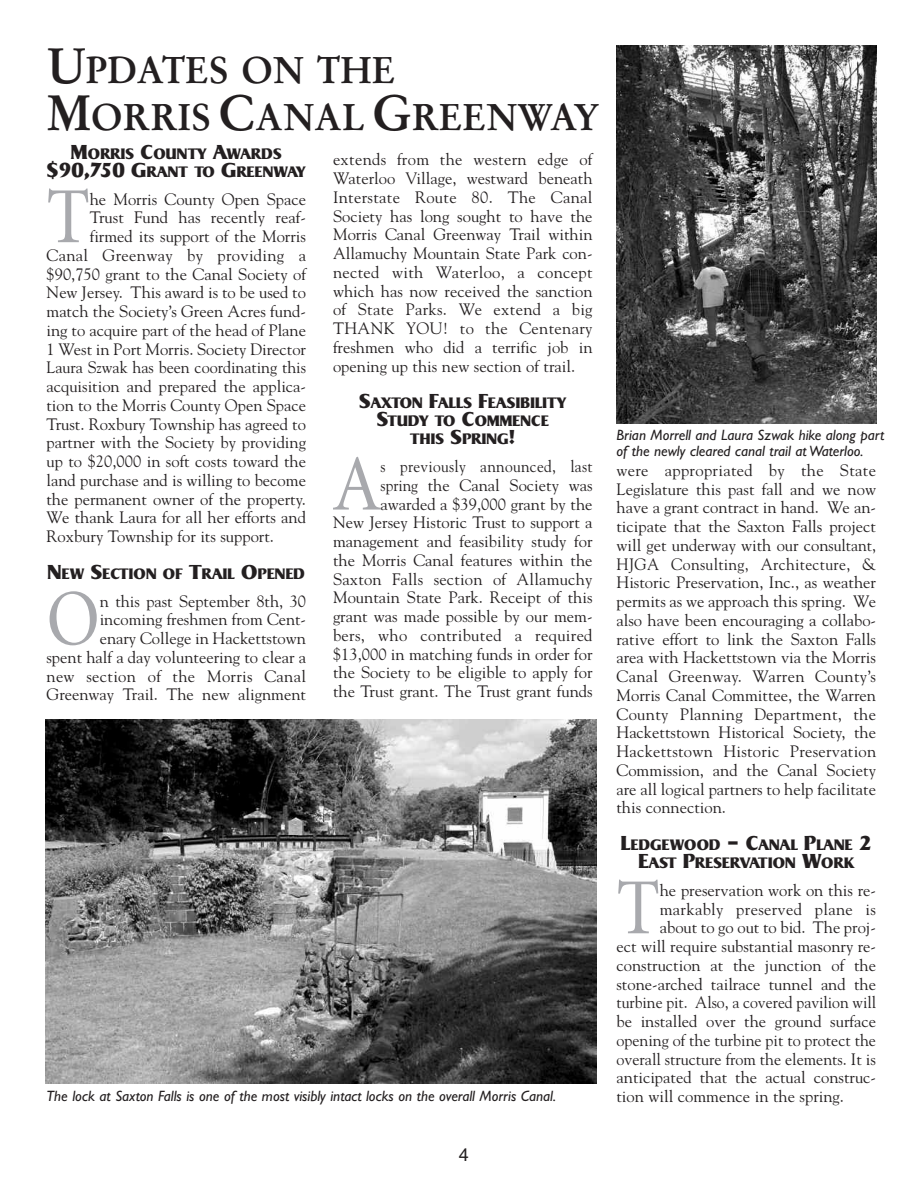
<style>
.page{position:relative;width:918px;height:1188px;background:#fff}
.page>*{position:absolute;margin:0;border:0;box-sizing:border-box;transform-origin:0 0}
.t1{font:79.5px "Minion";color:#a8a9ad;scale:.9 1}
.t2{font:79.5px "Minion";color:#a8a9ad;scale:.93 1}
.t3{font:700 37.2px/46.5px "Stempel Garamond";color:#231f20;scale:.95 1}
.t4{font:18px "Helvetica";color:#231f20}
.t5{font:16.5px/18.8px "Goudy";color:#231f20;text-align:justify}
.t6{font:16.5px/18.8px "Goudy";color:#231f20;text-align:right;scale:.93 1}
.t7{font:16.5px "Goudy";letter-spacing:.02em;color:#231f20}
.t8{font:16.5px "Goudy";color:#231f20;scale:.95 1}
.t9{font:italic 15px/16.5px "Gill Sans";color:#231f20}
.t10{font:14.7px/18px "Sanchion";letter-spacing:.02em;color:#231f20;text-align:center;scale:.95 1}
.s1{font-size:49.5px}
.s2{font-size:19.5px}
</style>
<div class="page">
<img style="left:45px;top:719px;width:551px;height:364px">
<img style="left:616px;top:46px;width:261px;height:377px">
<h2 class="t3" style="left:47px;top:51px;width:583px"><span class="s1">U</span>PDATES ON THE<br><span class="s1">M</span>ORRIS <span class="s1">C</span>ANAL <span class="s1">G</span>REENWAY</h2>
<p class="t10" style="left:47px;top:145px;width:274px"><span class="s2">M</span>ORRIS <span class="s2">C</span>OUNTY <span class="s2">A</span>WARDS <span class="s2">$90,750 G</span>RANT TO <span class="s2">G</span>REENWAY</p>
<h1 class="t1" style="left:46px;top:186px;width:50px">T</h1>
<p class="t5" style="left:90px;top:190px;width:218px">he Morris County Open Space</p>
<p class="t5" style="left:90px;top:208px;width:218px">Trust Fund has recently reaf-</p>
<p class="t5" style="left:90px;top:227px;width:218px">firmed its support of the Morris</p>
<p class="t7" style="left:46px;top:246px;width:261px">Canal Greenway by providing a</p>
<p class="t5" style="left:46px;top:265px;width:261px">$90,750 grant to the Canal Society of</p>
<p class="t5" style="left:46px;top:283px;width:261px">New Jersey. This award is to be used to</p>
<p class="t5" style="left:46px;top:302px;width:261px">match the Society’s Green Acres fund-</p>
<p class="t5" style="left:46px;top:321px;width:261px">ing to acquire part of the head of Plane</p>
<p class="t5" style="left:46px;top:340px;width:261px">1 West in Port Morris. Society Director</p>
<p class="t5" style="left:46px;top:358px;width:261px">Laura Szwak has been coordinating this</p>
<p class="t5" style="left:46px;top:377px;width:261px">acquisition and prepared the applica-</p>
<p class="t5" style="left:46px;top:396px;width:261px">tion to the Morris County Open Space</p>
<p class="t5" style="left:46px;top:415px;width:261px">Trust. Roxbury Township has agreed to</p>
<p class="t5" style="left:46px;top:433px;width:261px">partner with the Society by providing</p>
<p class="t5" style="left:46px;top:452px;width:261px">up to $20,000 in soft costs toward the</p>
<p class="t5" style="left:46px;top:471px;width:261px">land purchase and is willing to become</p>
<p class="t5" style="left:46px;top:490px;width:261px">the permanent owner of the property.</p>
<p class="t5" style="left:46px;top:508px;width:261px">We thank Laura for all her efforts and</p>
<p class="t5" style="left:46px;top:527px;width:229px">Roxbury Township for its support.</p>
<p class="t10" style="left:48px;top:565px;width:272px"><span class="s2">N</span>EW <span class="s2">S</span>ECTION OF <span class="s2">T</span>RAIL <span class="s2">O</span>PENED</p>
<h1 class="t1" style="left:46px;top:588px;width:61px">O</h1>
<p class="t5" style="left:47px;top:592px;width:261px;text-align:right">n this past September 8th, 30 incoming freshmen from Cent-<br>enary College in Hackettstown<br>spent half a day volunteering to clear a new section of the Morris Canal<br>Greenway Trail. The new alignment</p>
<p class="t5" style="left:333px;top:150px;width:261px">extends from the western edge of Waterloo Village, westward beneath Interstate Route 80. The Canal Society has long sought to have the Morris Canal Greenway Trail within Allamuchy Mountain State Park con&shy;nected with Waterloo, a concept which has now received the sanction of State Parks. We extend a big THANK YOU! to the Centenary freshmen who did a terrific job in opening up this new section of trail.</p>
<p class="t10" style="left:359px;top:394px;width:220px"><span class="s2">S</span>AXTON <span class="s2">F</span>ALLS <span class="s2">F</span>EASIBILITY<br><span class="s2">S</span>TUDY TO <span class="s2">C</span>OMMENCE<br>THIS <span class="s2">S</span>PRING<span class="s2">!</span></p>
<h1 class="t2" style="left:333px;top:453px;width:53px">A</h1>
<p class="t6" style="left:333px;top:457px;width:281px">s previously announced, last<br>spring the Canal Society was awarded a $39,000 grant by the<br>New Jersey Historic Trust to support a management and feasibility study for the Morris Canal features within the Saxton Falls section of Allamuchy Mountain State Park. Receipt of this grant was made possible by our mem&shy;bers, who contributed a required $13,000 in matching funds in order for the Society to be eligible to apply for the Trust grant. The Trust grant funds</p>
<p class="t9" style="left:47px;top:1090px;width:511px">The lock at Saxton Falls is one of the most visibly intact locks on the overall Morris Canal.</p>
<p class="t4" style="left:459px;top:1148px;width:12px">4</p>
<p class="t9" style="left:616px;top:428px;width:269px">Brian Morrell and Laura Szwak hike along part of the newly cleared canal trail at Waterloo.</p>
<p class="t5" style="left:616px;top:461px;width:261px">were appropriated by the State Legislature this past fall and we now have a grant contract in hand. We an&shy;ticipate that the Saxton Falls project will get underway with our consultant, HJGA Consulting, Architecture, &amp; Historic Preservation, Inc., as weather permits as we approach this spring. We also have been encouraging a collabo&shy;rative effort to link the Saxton Falls area with Hackettstown via the Morris Canal Greenway. Warren County’s Morris Canal Committee, the Warren County Planning Department, the Hackettstown Historical Society, the Hackettstown Historic Preservation Commission, and the Canal Society are all logical partners to help facilitate this connection.</p>
<p class="t10" style="left:621px;top:836px;width:265px"><span class="s2">L</span>EDGEWOOD <span class="s2">– C</span>ANAL <span class="s2">P</span>LANE <span class="s2">2<br>E</span>AST <span class="s2">P</span>RESERVATION <span class="s2">W</span>ORK</p>
<h1 class="t1" style="left:616px;top:877px;width:50px">T</h1>
<p class="t5" style="left:660px;top:881px;width:218px">he preservation work on this re-</p>
<p class="t7" style="left:660px;top:899px;width:218px">markably preserved plane is</p>
<p class="t5" style="left:660px;top:918px;width:218px">about to go out to bid. The proj-</p>
<p class="t5" style="left:616px;top:937px;width:261px">ect will require substantial masonry re-</p>
<p class="t5" style="left:616px;top:956px;width:261px">construction at the junction of the</p>
<p class="t5" style="left:616px;top:974px;width:261px">stone-arched tailrace tunnel and the</p>
<p class="t8" style="left:616px;top:993px;width:275px">turbine pit. Also, a covered pavilion will</p>
<p class="t5" style="left:616px;top:1012px;width:261px">be installed over the ground surface</p>
<p class="t5" style="left:616px;top:1031px;width:261px">opening of the turbine pit to protect the</p>
<p class="t5" style="left:616px;top:1049px;width:261px">overall structure from the elements. It is</p>
<p class="t5" style="left:616px;top:1068px;width:261px">anticipated that the actual construc-</p>
<p class="t5" style="left:616px;top:1087px;width:229px">tion will commence in the spring.</p>
</div>
